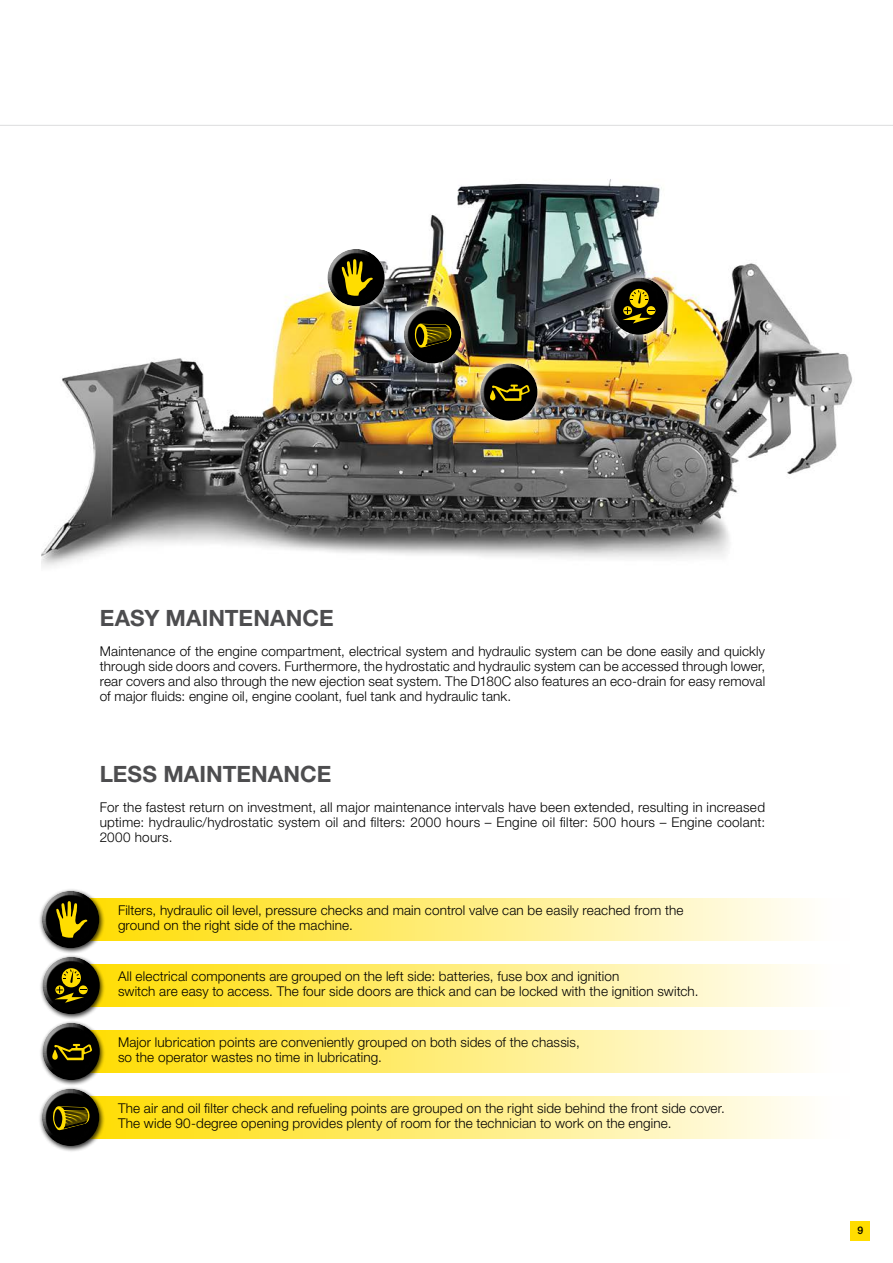
<style>
.page{position:relative;width:893px;height:1263px;background:#fff}
.page>*{position:absolute;margin:0;border:0;box-sizing:border-box;transform-origin:0 0}
.t1{font:700 22.5px "Helvetica Neue LT Std";letter-spacing:.005em;color:#4d4d4f}
.t2{font:300 13.5px/15px "Helvetica Neue LT Std";letter-spacing:.01em;color:#000}
.t3{font:500 10.5px "Helvetica Neue LT Std";color:#000}
</style>
<div class="page">
<svg style="left:0;top:125px;width:893px;height:442px"></svg>
<div style="left:850px;top:1221px;width:20px;height:19px;background:#fd0"></div>
<div style="left:65px;top:898px;width:785px;height:43px;background:linear-gradient(to right,#ffdc00,#fff)"></div>
<div style="left:65px;top:964px;width:785px;height:43px;background:linear-gradient(to right,#ffdc00,#fff)"></div>
<div style="left:65px;top:1030px;width:785px;height:43px;background:linear-gradient(to right,#ffdc00,#fff)"></div>
<div style="left:65px;top:1096px;width:785px;height:43px;background:linear-gradient(to right,#ffdc00,#fff)"></div>
<div style="left:39px;top:954px;width:66px;height:66px;background:#000;opacity:.8"></div>
<svg style="left:42px;top:954px;width:5px;height:61px"></svg>
<svg style="left:47px;top:954px;width:55px;height:61px"></svg>
<svg style="left:79px;top:985px;width:9px;height:9px"></svg>
<svg style="left:55px;top:969px;width:31px;height:34px"></svg>
<div style="left:38px;top:888px;width:67px;height:66px;background:#000;opacity:.8"></div>
<svg style="left:42px;top:888px;width:5px;height:61px"></svg>
<svg style="left:47px;top:888px;width:54px;height:61px"></svg>
<svg style="left:56px;top:901px;width:31px;height:37px"></svg>
<div style="left:39px;top:1020px;width:66px;height:66px;background:#000;opacity:.8"></div>
<svg style="left:42px;top:1020px;width:5px;height:61px"></svg>
<svg style="left:47px;top:1020px;width:55px;height:61px;fill:#000"></svg>
<svg style="left:53px;top:1044px;width:39px;height:16px"></svg>
<svg style="left:52px;top:1049px;width:6px;height:11px"></svg>
<div style="left:38px;top:1086px;width:67px;height:66px;background:#000;opacity:.8"></div>
<svg style="left:42px;top:1086px;width:5px;height:61px"></svg>
<svg style="left:47px;top:1086px;width:54px;height:61px;fill:#010101"></svg>
<svg style="left:53px;top:1105px;width:38px;height:25px"></svg>
<div style="left:54px;top:1109px;width:8px;height:19px;background:#000;border-radius:50%"></div>
<img style="left:599px;top:267px;width:79px;height:79px">
<svg style="left:610px;top:275px;width:5px;height:61px"></svg>
<svg style="left:615px;top:275px;width:55px;height:61px;background:#534e44"></svg>
<svg style="left:622px;top:290px;width:32px;height:33px"></svg>
<svg style="left:316px;top:238px;width:79px;height:79px"></svg>
<svg style="left:327px;top:246px;width:5px;height:61px"></svg>
<svg style="left:332px;top:246px;width:55px;height:61px"></svg>
<svg style="left:342px;top:259px;width:31px;height:37px"></svg>
<img style="left:469px;top:352px;width:79px;height:79px">
<svg style="left:480px;top:361px;width:5px;height:61px"></svg>
<svg style="left:485px;top:361px;width:54px;height:61px;background:#4c462f"></svg>
<svg style="left:491px;top:385px;width:39px;height:16px"></svg>
<svg style="left:490px;top:390px;width:5px;height:10px"></svg>
<img style="left:393px;top:295px;width:79px;height:79px">
<svg style="left:403px;top:303px;width:6px;height:61px"></svg>
<svg style="left:409px;top:303px;width:54px;height:61px;background:#464030"></svg>
<svg style="left:414px;top:322px;width:39px;height:26px"></svg>
<div style="left:416px;top:327px;width:8px;height:18px;background:#000;border-radius:50%"></div>
<h1 class="t1" style="left:100px;top:604px;width:235px">EASY MAINTENANCE</h1>
<p class="t2" style="left:100px;top:643px;width:667px;text-align:justify">Maintenance of the engine compartment, electrical system and hydraulic system can be done easily and quickly through side doors and covers. Furthermore, the hydrostatic and hydraulic system can be accessed through lower, rear covers and also through the new ejection seat system. The D180C also features an eco-drain for easy removal of major fluids: engine oil, engine coolant, fuel tank and hydraulic tank.</p>
<h1 class="t1" style="left:100px;top:760px;width:233px">LESS MAINTENANCE</h1>
<p class="t2" style="left:100px;top:799px;width:667px;text-align:justify">For the fastest return on investment, all major maintenance intervals have been extended, resulting in increased uptime: hydraulic/hydrostatic system oil and filters: 2000 hours – Engine oil filter: 500 hours – Engine coolant:<br>2000 hours.</p>
<p class="t2" style="left:118px;top:902px;width:567px">Filters, hydraulic oil level, pressure checks and main control valve can be easily reached from the ground on the right side of the machine.</p>
<p class="t2" style="left:118px;top:968px;width:582px">All electrical components are grouped on the left side: batteries, fuse box and ignition<br>switch are easy to access. The four side doors are thick and can be locked with the ignition switch.</p>
<p class="t2" style="left:118px;top:1034px;width:463px">Major lubrication points are conveniently grouped on both sides of the chassis, so the operator wastes no time in lubricating.</p>
<p class="t2" style="left:118px;top:1100px;width:608px">The air and oil filter check and refueling points are grouped on the right side behind the front side cover.<br>The wide 90-degree opening provides plenty of room for the technician to work on the engine.</p>
<p class="t3" style="left:857px;top:1224px;width:7px">9</p>
<p class="t3" style="left:857px;top:1224px;width:7px">7</p>
</div>
